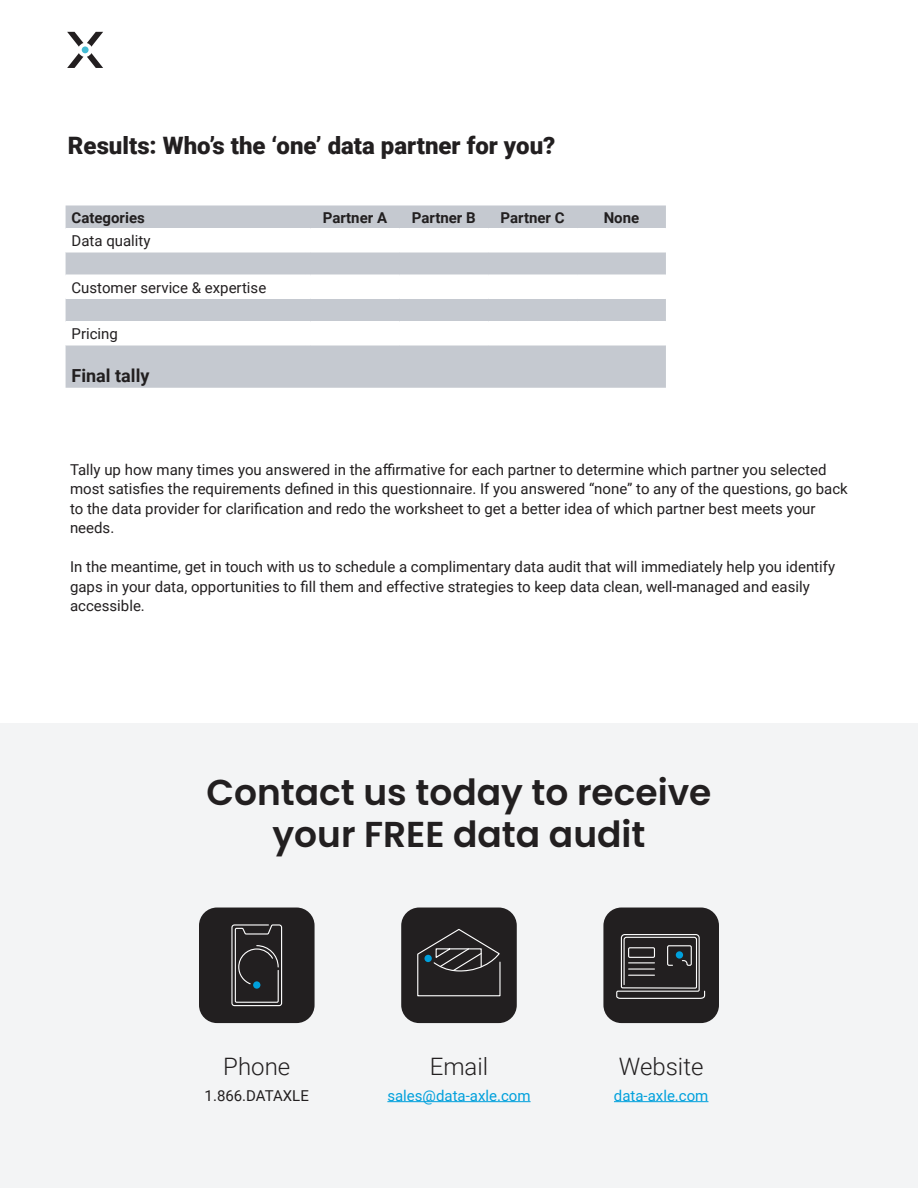
<style>
.page{position:relative;width:918px;height:1188px;background:#fff}
.page>*{position:absolute;margin:0;border:0;box-sizing:border-box;transform-origin:0 0}
.t1{font:600 36px/42px "Poppins";color:#221f20;text-align:center}
.t2{font:900 24px "Roboto";color:#221f20}
.t3{font:300 24px "Roboto";color:#221f20}
.t4{font:700 18px "Roboto";color:#221f20}
.t5{font:15px/19.5px "Roboto";color:#221f20}
.t6{font:700 15px "Roboto";color:#221f20}
.t7{font:15px "Roboto";color:#00a0dc}
</style>
<div class="page">
<svg style="left:67px;top:32px;width:36px;height:15px"></svg>
<svg style="left:67px;top:53px;width:36px;height:15px"></svg>
<div style="left:82px;top:46px;width:7px;height:7px;background:#43bad3;border-radius:50%"></div>
<svg style="left:66px;top:206px;width:600px;height:182px;fill:#c5c9d0"></svg>
<hr style="left:66px;top:228px;width:240px;height:2px;background:#fff">
<hr style="left:310px;top:228px;width:89px;height:2px;background:#fff">
<hr style="left:399px;top:228px;width:89px;height:2px;background:#fff">
<hr style="left:488px;top:228px;width:89px;height:2px;background:#fff">
<hr style="left:577px;top:228px;width:89px;height:2px;background:#fff">
<hr style="left:66px;top:274px;width:240px;height:2px;background:#fff">
<hr style="left:310px;top:274px;width:89px;height:2px;background:#fff">
<hr style="left:399px;top:274px;width:89px;height:2px;background:#fff">
<hr style="left:488px;top:274px;width:89px;height:2px;background:#fff">
<hr style="left:577px;top:274px;width:89px;height:2px;background:#fff">
<hr style="left:66px;top:321px;width:240px;height:1px;background:#fff">
<hr style="left:310px;top:321px;width:89px;height:1px;background:#fff">
<hr style="left:399px;top:321px;width:89px;height:1px;background:#fff">
<hr style="left:488px;top:321px;width:89px;height:1px;background:#fff">
<hr style="left:577px;top:321px;width:89px;height:1px;background:#fff">
<hr style="left:66px;top:252px;width:240px;height:1px;background:#fff">
<hr style="left:310px;top:252px;width:89px;height:1px;background:#fff">
<hr style="left:399px;top:252px;width:89px;height:1px;background:#fff">
<hr style="left:488px;top:252px;width:89px;height:1px;background:#fff">
<hr style="left:577px;top:252px;width:89px;height:1px;background:#fff">
<hr style="left:66px;top:298px;width:240px;height:1px;background:#fff">
<hr style="left:310px;top:298px;width:89px;height:1px;background:#fff">
<hr style="left:399px;top:298px;width:89px;height:1px;background:#fff">
<hr style="left:488px;top:298px;width:89px;height:1px;background:#fff">
<hr style="left:577px;top:298px;width:89px;height:1px;background:#fff">
<hr style="left:66px;top:345px;width:240px;height:1px;background:#fff">
<hr style="left:310px;top:345px;width:89px;height:1px;background:#fff">
<hr style="left:399px;top:345px;width:89px;height:1px;background:#fff">
<hr style="left:488px;top:345px;width:89px;height:1px;background:#fff">
<hr style="left:577px;top:345px;width:89px;height:1px;background:#fff">
<div style="left:0;top:723px;width:918px;height:465px;background:#f3f4f5"></div>
<hr style="left:387px;top:1101px;width:144px;height:1px;background:#00a0dc">
<hr style="left:614px;top:1101px;width:94px;height:1px;background:#00a0dc">
<div style="left:199px;top:908px;width:116px;height:115px;background:#221f20;border-radius:18px"></div>
<svg style="left:231px;top:924px;width:52px;height:83px"></svg>
<div style="left:401px;top:908px;width:116px;height:115px;background:#221f20;border-radius:18px"></div>
<svg style="left:417px;top:929px;width:84px;height:68px"></svg>
<div style="left:603px;top:908px;width:116px;height:115px;background:#221f20;border-radius:18px"></div>
<svg style="left:616px;top:934px;width:90px;height:65px"></svg>
<div style="left:676px;top:951px;width:7px;height:8px;background:#00a0dc;border-radius:50%"></div>
<h2 class="t2" style="left:68px;top:129px;width:489px">Results: Who’s the ‘one’ data partner for you?</h2>
<p class="t6" style="left:72px;top:207px;width:75px">Categories</p>
<p class="t6" style="left:323px;top:207px;width:66px">Partner A</p>
<p class="t6" style="left:412px;top:207px;width:65px">Partner B</p>
<p class="t6" style="left:501px;top:207px;width:66px">Partner C</p>
<p class="t6" style="left:604px;top:207px;width:37px">None</p>
<p class="t5" style="left:72px;top:230px;width:81px">Data quality</p>
<p class="t5" style="left:72px;top:277px;width:196px">Customer service &amp; expertise</p>
<p class="t5" style="left:72px;top:323px;width:48px">Pricing</p>
<p class="t4" style="left:72px;top:363px;width:79px">Final tally</p>
<p class="t5" style="left:70px;top:459px;width:779px">Tally up how many times you answered in the affirmative for each partner to determine which partner you selected most satisfies the requirements defined in this questionnaire. If you answered “none” to any of the questions, go back to the data provider for clarification and redo the worksheet to get a better idea of which partner best meets your needs.</p>
<p class="t5" style="left:70px;top:557px;width:767px">In the meantime, get in touch with us to schedule a complimentary data audit that will immediately help you identify gaps in your data, opportunities to fill them and effective strategies to keep data clean, well-managed and easily accessible.</p>
<h1 class="t1" style="left:207px;top:771px;width:507px">Contact us today to receive your FREE data audit</h1>
<h2 class="t3" style="left:223px;top:1050px;width:68px">Phone</h2>
<p class="t5" style="left:205px;top:1085px;width:106px">1.866.DATAXLE</p>
<h2 class="t3" style="left:430px;top:1050px;width:60px">Email</h2>
<p class="t7" style="left:387px;top:1085px;width:145px">sales@data-axle.com</p>
<h2 class="t3" style="left:619px;top:1050px;width:86px">Website</h2>
<p class="t7" style="left:614px;top:1085px;width:96px">data-axle.com</p>
</div>
